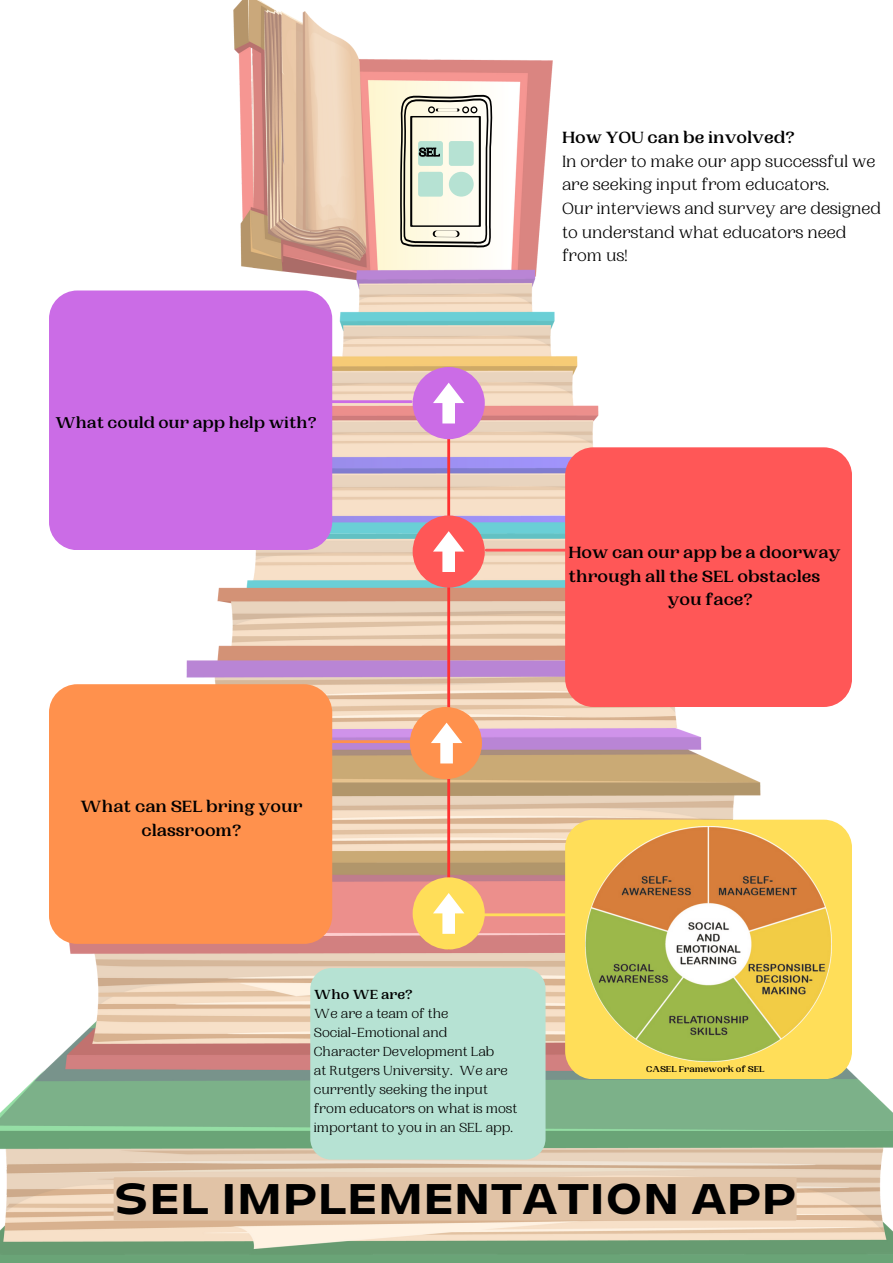
<style>
.page{position:relative;width:893px;height:1263px;background:#fff}
.page>*{position:absolute;margin:0;border:0;box-sizing:border-box;transform-origin:0 0}
.t1{font:700 expanded 42.75px "Lazord";color:#000}
.t2{font:17.02px/23.6px "PP Woodland";color:#000}
.t3{font:700 17.02px "PP Woodland";color:#000}
.t4{font:700 16.35px "PP Woodland";color:#000}
.t5{font:13.8px/19px "PP Woodland";color:#000}
.t6{font:700 13.8px "PP Woodland";color:#000}
.t7{font:500 12px "PP Woodland";color:#808080}
.t8{font:700 9px "PP Woodland";color:#000}
</style>
<div class="page">
<img style="left:0;top:0;width:893px;height:1263px">
<hr style="left:299px;top:400px;width:112px;height:3px;background:#cb6ce6">
<hr style="left:486px;top:549px;width:112px;height:2px;background:#ff5757">
<hr style="left:299px;top:740px;width:112px;height:3px;background:#ff914d">
<hr style="left:483px;top:913px;width:112px;height:3px;background:#ffde59">
<hr style="left:447px;top:368px;width:3px;height:580px;background:#ff3131">
<div style="left:412px;top:367px;width:73px;height:72px;background:#cb6ce6;border-radius:50%"></div>
<div style="left:412px;top:515px;width:73px;height:73px;background:#ff5757;border-radius:50%"></div>
<div style="left:410px;top:707px;width:72px;height:72px;background:#ff914d;border-radius:50%"></div>
<div style="left:412px;top:877px;width:73px;height:72px;background:#ffde59;border-radius:50%"></div>
<div style="left:565px;top:447px;width:287px;height:260px;background:#ff5757;border-radius:28px"></div>
<div style="left:565px;top:820px;width:287px;height:259px;background:#ffde59;border-radius:28px"></div>
<div style="left:49px;top:290px;width:283px;height:260px;background:#cb6ce6;border-radius:28px"></div>
<div style="left:49px;top:684px;width:283px;height:260px;background:#ff914d;border-radius:28px"></div>
<img style="left:585px;top:827px;width:247px;height:235px">
<svg style="left:433px;top:893px;width:31px;height:41px"></svg>
<div style="left:310px;top:968px;width:235px;height:191px;background:#b6e2d3;border-radius:21px"></div>
<div style="left:114px;top:1177px;width:682px;height:43px;background:#e1c3a6"></div>
<svg style="left:400px;top:93px;width:92px;height:155px"></svg>
<svg style="left:431px;top:723px;width:31px;height:40px"></svg>
<svg style="left:433px;top:531px;width:31px;height:41px"></svg>
<svg style="left:433px;top:383px;width:31px;height:40px"></svg>
<p class="t7" style="left:419px;top:146px;width:22px">SEL</p>
<p class="t4" style="left:55px;top:413px;width:263px">What could our app help with?</p>
<p class="t3" style="left:562px;top:128px;width:234px">How YOU can be involved?</p>
<p class="t2" style="left:562px;top:150px;width:315px">In order to make our app successful we are seeking input from educators.</p>
<p class="t2" style="left:562px;top:197px;width:320px">Our interviews and survey are designed to understand what educators need from us!</p>
<p class="t3" style="left:568px;top:543px;width:274px">How can our app be a doorway</p>
<p class="t3" style="left:568px;top:566px;width:253px">through all the SEL obstacles</p>
<p class="t3" style="left:667px;top:590px;width:87px">you face?</p>
<p class="t3" style="left:80px;top:797px;width:224px">What can SEL bring your</p>
<p class="t3" style="left:141px;top:821px;width:101px">classroom?</p>
<p class="t6" style="left:314px;top:986px;width:100px">Who WE are?</p>
<p class="t5" style="left:314px;top:1004px;width:136px">We are a team of the</p>
<p class="t5" style="left:314px;top:1023px;width:135px">Social-Emotional and</p>
<p class="t5" style="left:314px;top:1042px;width:182px">Character Development Lab</p>
<p class="t5" style="left:314px;top:1061px;width:195px">at Rutgers University. We are currently seeking the input</p>
<p class="t5" style="left:314px;top:1099px;width:205px">from educators on what is most important to you in an SEL app.</p>
<p class="t8" style="left:646px;top:1064px;width:120px">CASEL Framework of SEL</p>
<p class="t1" style="left:114px;top:1177px;width:684px">SEL IMPLEMENTATION APP</p>
</div>
